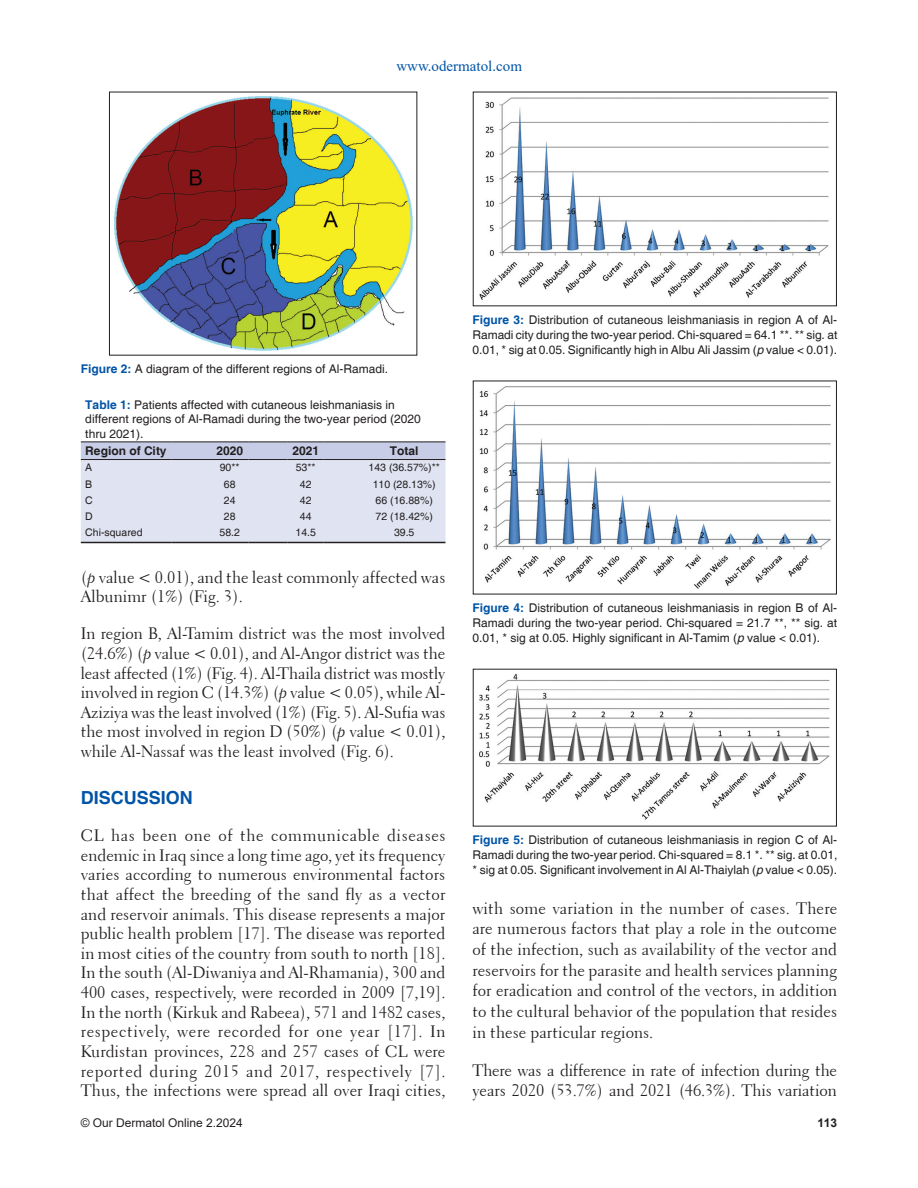
<style>
.page{position:relative;width:918px;height:1188px;background:#fff}
.page>*{position:absolute;margin:0;border:0;box-sizing:border-box;transform-origin:0 0}
.t1{font:700 18px "Helvetica";color:#0154a6}
.TX{font:16.5px/19.6px "Transitional 521 BT Roman A";color:#231f20;text-align:justify}
.t2{font:15px "Times New Roman";color:#0154a6}
.FGC{font:12px/15px "Helvetica";color:#231f20;text-align:justify}
.TT{font:12px/14.4px "Helvetica";color:#231f20}
.TCH{font:700 12px "Helvetica";color:#231f20}
.t3{font:12px "Arial";color:#231f20}
.t4{font:700 12px "Arial";color:#231f20}
.TB{font:10.5px "Helvetica";color:#231f20}
.TBL{font:10.5px "Helvetica";color:#231f20}
.s1{font-weight:700;color:#0154a6}
.s2{font-family:"Transitional 521 BT Cursive A"}
.s3{font-style:italic}
</style>
<div class="page">
<svg style="left:81px;top:443px;width:365px;height:99px;background:#dbdfef"></svg>
<hr style="left:81px;top:542px;width:91px;height:1px;background:#231f20">
<hr style="left:172px;top:542px;width:39px;height:1px;background:#231f20">
<hr style="left:211px;top:542px;width:38px;height:1px;background:#231f20">
<hr style="left:249px;top:542px;width:39px;height:1px;background:#231f20">
<hr style="left:288px;top:542px;width:36px;height:1px;background:#231f20">
<hr style="left:324px;top:542px;width:39px;height:1px;background:#231f20">
<hr style="left:363px;top:542px;width:83px;height:1px;background:#231f20">
<hr style="left:81px;top:459px;width:91px;height:1px;background:#231f20">
<hr style="left:172px;top:459px;width:39px;height:1px;background:#231f20">
<hr style="left:211px;top:459px;width:38px;height:1px;background:#231f20">
<hr style="left:249px;top:459px;width:39px;height:1px;background:#231f20">
<hr style="left:288px;top:459px;width:36px;height:1px;background:#231f20">
<hr style="left:324px;top:459px;width:39px;height:1px;background:#231f20">
<hr style="left:363px;top:459px;width:83px;height:1px;background:#231f20">
<hr style="left:81px;top:442px;width:91px;height:1px;background:#231f20">
<hr style="left:172px;top:442px;width:39px;height:1px;background:#231f20">
<hr style="left:211px;top:442px;width:38px;height:1px;background:#231f20">
<hr style="left:249px;top:442px;width:39px;height:1px;background:#231f20">
<hr style="left:288px;top:442px;width:36px;height:1px;background:#231f20">
<hr style="left:324px;top:442px;width:39px;height:1px;background:#231f20">
<hr style="left:363px;top:442px;width:83px;height:1px;background:#231f20">
<img style="left:114px;top:96px;width:299px;height:255px">
<img style="left:479px;top:386px;width:352px;height:203px">
<img style="left:479px;top:97px;width:350px;height:203px">
<img style="left:479px;top:674px;width:351px;height:146px">
<p class="t2" style="left:396px;top:55px;width:127px">www.odermatol.com</p>
<p class="FGC" style="left:81px;top:362px;width:309px"><span class="s1">Figure 2:</span> A diagram of the different regions of Al-Ramadi.</p>
<p class="TT" style="left:85px;top:398px;width:337px"><span class="s1">Table 1:</span> Patients affected with cutaneous leishmaniasis in different regions of Al-Ramadi during the two-year period (2020 thru 2021).</p>
<p class="TCH" style="left:85px;top:443px;width:83px">Region of City</p>
<p class="TCH" style="left:216px;top:443px;width:28px">2020</p>
<p class="TCH" style="left:292px;top:443px;width:28px">2021</p>
<p class="TCH" style="left:390px;top:443px;width:30px">Total</p>
<p class="TB" style="left:85px;top:462px;width:9px">A</p>
<p class="TB" style="left:220px;top:462px;width:21px">90**</p>
<p class="TB" style="left:296px;top:462px;width:21px">53**</p>
<p class="TB" style="left:369px;top:462px;width:73px">143 (36.57%)**</p>
<p class="TB" style="left:85px;top:478px;width:9px">B</p>
<p class="TB" style="left:224px;top:478px;width:13px">68</p>
<p class="TB" style="left:300px;top:478px;width:13px">42</p>
<p class="TB" style="left:373px;top:478px;width:65px">110 (28.13%)</p>
<p class="TB" style="left:85px;top:494px;width:9px">C</p>
<p class="TB" style="left:224px;top:494px;width:13px">24</p>
<p class="TB" style="left:300px;top:494px;width:13px">42</p>
<p class="TB" style="left:376px;top:494px;width:59px">66 (16.88%)</p>
<p class="TB" style="left:85px;top:510px;width:9px">D</p>
<p class="TB" style="left:224px;top:510px;width:13px">28</p>
<p class="TB" style="left:300px;top:510px;width:13px">44</p>
<p class="TB" style="left:376px;top:510px;width:59px">72 (18.42%)</p>
<p class="TBL" style="left:85px;top:526px;width:59px">Chi-squared</p>
<p class="TBL" style="left:220px;top:526px;width:22px">58.2</p>
<p class="TBL" style="left:296px;top:526px;width:22px">14.5</p>
<p class="TBL" style="left:394px;top:526px;width:22px">39.5</p>
<p class="TX" style="left:81px;top:567px;width:366px">(<span class="s2">p</span> value &lt; 0.01), and the least commonly affected was<br>Albunimr (1%) (Fig. 3).</p>
<p class="TX" style="left:81px;top:624px;width:366px">In region B, Al-Tamim district was the most involved (24.6%) (<span class="s2">p</span> value &lt; 0.01), and Al-Angor district was the least affected (1%) (Fig. 4). Al-Thaila district was mostly involved in region C (14.3%) (<span class="s2">p</span> value &lt; 0.05), while Al-Aziziya was the least involved (1%) (Fig. 5). Al-Sufia was the most involved in region D (50%) (<span class="s2">p</span> value &lt; 0.01), while Al-Nassaf was the least involved (Fig. 6).</p>
<h1 class="t1" style="left:81px;top:787px;width:114px">DISCUSSION</h1>
<p class="TX" style="left:81px;top:826px;width:366px">CL has been one of the communicable diseases endemic in Iraq since a long time ago, yet its frequency varies according to numerous environmental factors that affect the breeding of the sand fly as a vector and reservoir animals. This disease represents a major public health problem [17]. The disease was reported in most cities of the country from south to north [18].<br>In the south (Al-Diwaniya and Al-Rhamania), 300 and 400 cases, respectively, were recorded in 2009 [7,19].<br>In the north (Kirkuk and Rabeea), 571 and 1482 cases, respectively, were recorded for one year [17]. In Kurdistan provinces, 228 and 257 cases of CL were reported during 2015 and 2017, respectively [7].<br>Thus, the infections were spread all over Iraqi cities,</p>
<p class="FGC" style="left:472px;top:313px;width:366px"><span class="s1">Figure 3:</span> Distribution of cutaneous leishmaniasis in region A of Al-Ramadi city during the two-year period. Chi-squared = 64.1 **. ** sig. at 0.01, * sig at 0.05. Significantly high in Albu Ali Jassim (<span class="s3">p</span> value &lt; 0.01).</p>
<p class="FGC" style="left:472px;top:601px;width:366px"><span class="s1">Figure 4:</span> Distribution of cutaneous leishmaniasis in region B of Al-Ramadi during the two-year period. Chi-squared = 21.7 **, ** sig. at 0.01, * sig at 0.05. Highly significant in Al-Tamim (<span class="s3">p</span> value &lt; 0.01).</p>
<p class="FGC" style="left:472px;top:833px;width:366px"><span class="s1">Figure 5:</span> Distribution of cutaneous leishmaniasis in region C of Al-Ramadi during the two-year period. Chi-squared = 8.1 *. ** sig. at 0.01, * sig at 0.05. Significant involvement in Al Al-Thaiylah (<span class="s3">p</span> value &lt; 0.05).</p>
<p class="TX" style="left:472px;top:898px;width:366px;line-height:20.7px">with some variation in the number of cases. There are numerous factors that play a role in the outcome of the infection, such as availability of the vector and reservoirs for the parasite and health services planning for eradication and control of the vectors, in addition to the cultural behavior of the population that resides in these particular regions.</p>
<p class="TX" style="left:472px;top:1060px;width:366px;line-height:20.7px">There was a difference in rate of infection during the years 2020 (53.7%) and 2021 (46.3%). This variation</p>
<p class="t3" style="left:81px;top:1114px;width:164px">© Our Dermatol Online 2.2024</p>
<p class="t4" style="left:818px;top:1114px;width:21px">113</p>
</div>
